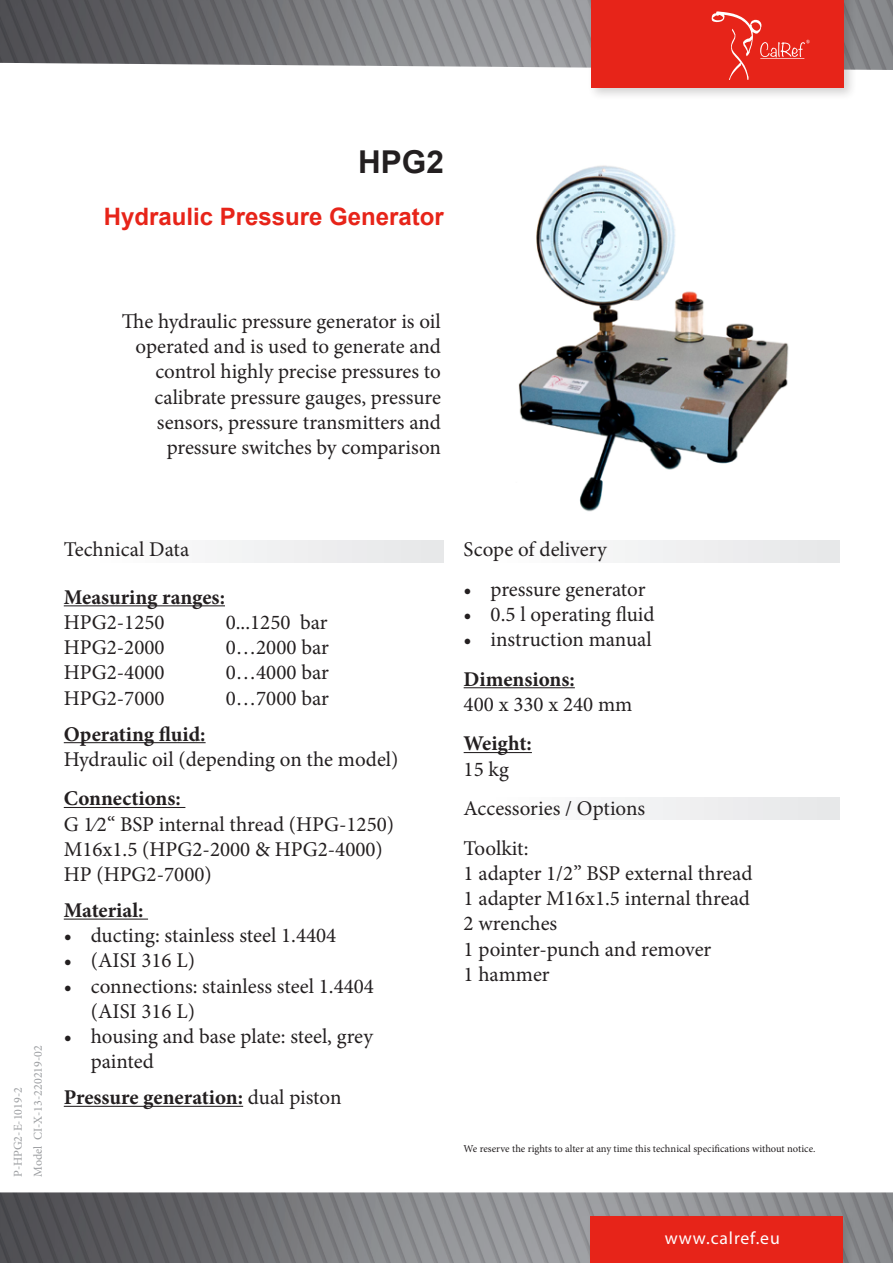
<style>
.page{position:relative;width:893px;height:1263px;background:#fff}
.page>*{position:absolute;margin:0;border:0;box-sizing:border-box;transform-origin:0 0}
.t1{font:700 31.5px "Arial";color:#231f20}
.t2{font:700 24px "Arial";color:#e72419}
.t3{font:21px "Minion Pro";color:#231f20}
.t4{font:700 21px "Minion Pro";color:#231f20}
.t5{font:17.7px "Myriad Pro";letter-spacing:.05em;color:#fff}
.t6{font:12px "Minion Pro";color:#9b9da0}
.t7{font:10.5px "Minion Pro";color:#231f20}
.s1{font-weight:400}
</style>
<div class="page">
<img style="left:0;top:0;width:893px;height:70px">
<img style="left:0;top:1192px;width:893px;height:71px">
<div style="left:587px;top:1213px;width:269px;height:50px;background:#231f20;opacity:.2"></div>
<div style="left:591px;top:1216px;width:252px;height:47px;background:#e72419"></div>
<div style="left:587px;top:0;width:270px;height:101px;background:#231f20;opacity:.2"></div>
<div style="left:592px;top:0;width:252px;height:88px;background:#e72419"></div>
<svg style="left:711px;top:11px;width:99px;height:69px"></svg>
<div style="left:460px;top:797px;width:380px;height:22px;background:linear-gradient(to right,#fff,#e5e6e8)"></div>
<div style="left:460px;top:541px;width:380px;height:22px;background:linear-gradient(to right,#fff,#e5e6e8)"></div>
<hr style="left:464px;top:687px;width:111px;height:1px;background:#231f20">
<hr style="left:464px;top:752px;width:68px;height:1px;background:#231f20">
<div style="left:64px;top:541px;width:380px;height:22px;background:linear-gradient(to right,#fff,#e5e6e8)"></div>
<hr style="left:64px;top:605px;width:161px;height:1px;background:#231f20">
<hr style="left:64px;top:742px;width:142px;height:1px;background:#231f20">
<hr style="left:64px;top:807px;width:121px;height:1px;background:#231f20">
<hr style="left:64px;top:918px;width:84px;height:2px;background:#231f20">
<hr style="left:64px;top:1106px;width:179px;height:1px;background:#231f20">
<img style="left:518px;top:165px;width:271px;height:347px">
<p class="t1" style="left:358px;top:141px;width:87px">HPG2</p>
<p class="t2" style="left:104px;top:201px;width:342px">Hydraulic Pressure Generator</p>
<p class="t3" style="left:122px;top:307px;width:320px">The hydraulic pressure generator is oil</p>
<p class="t3" style="left:136px;top:332px;width:307px">operated and is used to generate and</p>
<p class="t3" style="left:155px;top:358px;width:287px">control highly precise pressures to</p>
<p class="t3" style="left:154px;top:383px;width:288px">calibrate pressure gauges, pressure</p>
<p class="t3" style="left:157px;top:408px;width:286px">sensors, pressure transmitters and</p>
<p class="t3" style="left:167px;top:433px;width:276px">pressure switches by comparison</p>
<p class="t6" style="left:10px;top:1176px;width:91px;rotate:-90deg">P-HPG2-E-1019-2</p>
<p class="t6" style="left:30px;top:1176px;width:133px;rotate:-90deg">Model CI-X-13-220219-02</p>
<p class="t3" style="left:64px;top:535px;width:127px">Technical Data</p>
<p class="t4" style="left:64px;top:582px;width:163px">Measuring ranges:</p>
<p class="t3" style="left:64px;top:608px;width:102px">HPG2-1250</p>
<p class="t3" style="left:226px;top:608px;width:103px">0...1250 bar</p>
<p class="t3" style="left:64px;top:633px;width:102px">HPG2-2000</p>
<p class="t3" style="left:226px;top:633px;width:105px">0…2000 bar</p>
<p class="t3" style="left:64px;top:659px;width:102px">HPG2-4000</p>
<p class="t3" style="left:226px;top:659px;width:105px">0…4000 bar</p>
<p class="t3" style="left:64px;top:684px;width:102px">HPG2-7000</p>
<p class="t3" style="left:226px;top:684px;width:105px">0…7000 bar</p>
<p class="t4" style="left:64px;top:719px;width:143px">Operating fluid:</p>
<p class="t3" style="left:64px;top:745px;width:336px">Hydraulic oil (depending on the model)</p>
<p class="t4" style="left:64px;top:784px;width:119px">Connections:</p>
<p class="t3" style="left:64px;top:810px;width:332px">G 1⁄2“ BSP internal thread (HPG-1250)</p>
<p class="t3" style="left:64px;top:835px;width:321px">M16x1.5 (HPG2-2000 &amp; HPG2-4000)</p>
<p class="t3" style="left:64px;top:860px;width:150px">HP (HPG2-7000)</p>
<p class="t4" style="left:64px;top:895px;width:81px">Material:</p>
<p class="t3" style="left:64px;top:921px;width:274px">• ducting: stainless steel 1.4404</p>
<p class="t3" style="left:64px;top:947px;width:133px">• (AISI 316 L)</p>
<p class="t3" style="left:64px;top:972px;width:312px">• connections: stainless steel 1.4404</p>
<p class="t3" style="left:91px;top:997px;width:106px">(AISI 316 L)</p>
<p class="t3" style="left:64px;top:1022px;width:311px">• housing and base plate: steel, grey</p>
<p class="t3" style="left:91px;top:1047px;width:65px">painted</p>
<p class="t4" style="left:64px;top:1083px;width:279px">Pressure generation: <span class="s1">dual piston</span></p>
<p class="t3" style="left:464px;top:535px;width:145px">Scope of delivery</p>
<p class="t3" style="left:464px;top:575px;width:183px">• pressure generator</p>
<p class="t3" style="left:464px;top:600px;width:192px">• 0.5 l operating fluid</p>
<p class="t3" style="left:464px;top:625px;width:190px">• instruction manual</p>
<p class="t4" style="left:464px;top:664px;width:113px">Dimensions:</p>
<p class="t3" style="left:464px;top:690px;width:170px">400 x 330 x 240 mm</p>
<p class="t4" style="left:464px;top:729px;width:70px">Weight:</p>
<p class="t3" style="left:464px;top:755px;width:47px">15 kg</p>
<p class="t3" style="left:464px;top:794px;width:183px">Accessories / Options</p>
<p class="t3" style="left:464px;top:834px;width:66px">Toolkit:</p>
<p class="t3" style="left:464px;top:859px;width:290px">1 adapter 1/2” BSP external thread</p>
<p class="t3" style="left:464px;top:884px;width:288px">1 adapter M16x1.5 internal thread</p>
<p class="t3" style="left:464px;top:910px;width:95px">2 wrenches</p>
<p class="t3" style="left:464px;top:935px;width:249px">1 pointer-punch and remover</p>
<p class="t3" style="left:464px;top:960px;width:88px">1 hammer</p>
<p class="t7" style="left:464px;top:1141px;width:353px">We reserve the rights to alter at any time this technical specifications without notice.</p>
<p class="t5" style="left:665px;top:1227px;width:117px">www.calref.eu</p>
</div>
